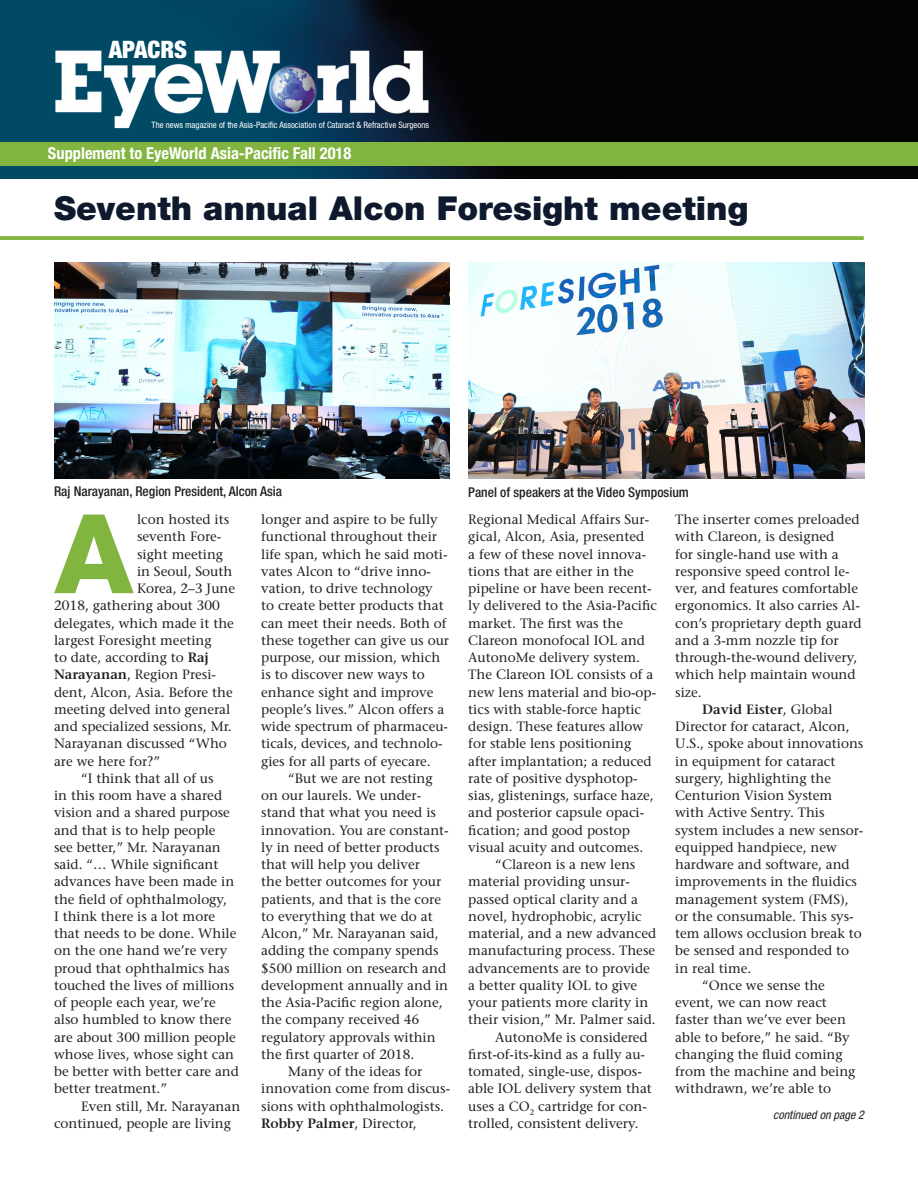
<style>
.page{position:relative;width:918px;height:1188px;background:#fff}
.page>*{position:absolute;margin:0;border:0;box-sizing:border-box;transform-origin:0 0}
.First_cap_paragraph{font:800 110.1px "Helvetica Neue LT Std";color:#82b540}
.New_Headline{font:900 33px "Helvetica Neue LT Std";color:#0e192d}
.subheads{font:900 condensed 24.15px "Helvetica Neue LT Std";color:#fff}
.subheads-2{font:700 condensed 16.35px "Helvetica Neue LT Std";color:#fff}
.Main_text{font:13.5px/17.2px "Stone Serif";color:#231f20}
.First_cap_paragraph-2{font:13.5px "Stone Serif";color:#231f20}
.t1{font:500 condensed 13.5px "Helvetica Neue LT Std";color:#231f20}
.t2{font:italic condensed 12px "Helvetica Neue LT Std";color:#231f20}
.reference{font:condensed 8.85px "Helvetica Neue LT Std";color:#fff}
.s1{font-weight:600}
</style>
<div class="page">
<div style="left:0;top:0;width:918px;height:179px;background:#040503"></div>
<img style="left:0;top:0;width:640px;height:179px">
<div style="left:0;top:143px;width:918px;height:23px;background:#82b540"></div>
<svg style="left:0;top:236px;width:864px;height:4px;background:#87b848"></svg>
<img style="left:54px;top:262px;width:396px;height:217px">
<img style="left:468px;top:262px;width:396px;height:216px">
<p class="subheads" style="left:109px;top:35px;width:80px">APACRS</p>
<p class="reference" style="left:152px;top:120px;width:279px">The news magazine of the Asia-Pacific Association of Cataract &amp; Refractive Surgeons</p>
<p class="subheads-2" style="left:48px;top:143px;width:305px">Supplement to EyeWorld Asia-Pacific Fall 2018</p>
<p class="New_Headline" style="left:54px;top:188px;width:696px">Seventh annual Alcon Foresight meeting</p>
<p class="t1" style="left:54px;top:483px;width:230px">Raj Narayanan, Region President, Alcon Asia</p>
<p class="First_cap_paragraph" style="left:55px;top:488px;width:79px">A</p>
<p class="First_cap_paragraph-2" style="left:137px;top:512px;width:94px">lcon hosted its</p>
<p class="First_cap_paragraph-2" style="left:137px;top:529px;width:86px">seventh Fore-</p>
<p class="First_cap_paragraph-2" style="left:137px;top:546px;width:88px">sight meeting</p>
<p class="First_cap_paragraph-2" style="left:137px;top:563px;width:97px">in Seoul, South</p>
<p class="First_cap_paragraph-2" style="left:137px;top:581px;width:100px">Korea, 2–3 June</p>
<p class="First_cap_paragraph-2" style="left:54px;top:598px;width:167px">2018, gathering about 300</p>
<p class="First_cap_paragraph-2" style="left:54px;top:615px;width:181px">delegates, which made it the</p>
<p class="First_cap_paragraph-2" style="left:54px;top:632px;width:159px">largest Foresight meeting</p>
<p class="First_cap_paragraph-2" style="left:54px;top:650px;width:156px">to date, according to <span class="s1">Raj</span></p>
<p class="First_cap_paragraph-2" style="left:54px;top:667px;width:164px"><span class="s1">Narayanan</span>, Region Presi-</p>
<p class="First_cap_paragraph-2" style="left:54px;top:684px;width:180px">dent, Alcon, Asia. Before the</p>
<p class="First_cap_paragraph-2" style="left:54px;top:701px;width:178px">meeting delved into general</p>
<p class="First_cap_paragraph-2" style="left:54px;top:719px;width:179px">and specialized sessions, Mr.</p>
<p class="First_cap_paragraph-2" style="left:54px;top:736px;width:174px">Narayanan discussed “Who</p>
<p class="First_cap_paragraph-2" style="left:54px;top:753px;width:108px">are we here for?”</p>
<p class="Main_text" style="left:54px;top:770px;width:186px;text-indent:27px">“I think that all of us<br>in this room have a shared vision and a shared purpose and that is to help people<br>see better,” Mr. Narayanan said. “… While significant advances have been made in the field of ophthalmology,<br>I think there is a lot more that needs to be done. While on the one hand we’re very proud that ophthalmics has touched the lives of millions of people each year, we’re also humbled to know there are about 300 million people whose lives, whose sight can be better with better care and better treatment.”</p>
<p class="Main_text" style="left:54px;top:1097px;width:188px;text-indent:27px">Even still, Mr. Narayanan continued, people are living</p>
<p class="Main_text" style="left:261px;top:511px;width:189px">longer and aspire to be fully functional throughout their life span, which he said moti&shy;vates Alcon to “drive inno&shy;vation, to drive technology to create better products that can meet their needs. Both of these together can give us our purpose, our mission, which is to discover new ways to enhance sight and improve people’s lives.” Alcon offers a wide spectrum of pharmaceu&shy;ticals, devices, and technolo&shy;gies for all parts of eyecare.</p>
<p class="Main_text" style="left:261px;top:770px;width:189px;text-indent:27px">“But we are not resting on our laurels. We under&shy;stand that what you need is innovation. You are constant&shy;ly in need of better products that will help you deliver<br>the better outcomes for your patients, and that is the core to everything that we do at<br>Alcon,” Mr. Narayanan said, adding the company spends $500 million on research and development annually and in the Asia-Pacific region alone, the company received 46 regulatory approvals within the first quarter of 2018.</p>
<p class="Main_text" style="left:261px;top:1063px;width:191px;text-indent:27px">Many of the ideas for innovation come from discus&shy;sions with ophthalmologists.<br><span class="s1">Robby Palmer</span>, Director,</p>
<p class="t1" style="left:468px;top:484px;width:222px">Panel of speakers at the Video Symposium</p>
<p class="Main_text" style="left:468px;top:511px;width:190px">Regional Medical Affairs Sur&shy;gical, Alcon, Asia, presented<br>a few of these novel innova&shy;tions that are either in the pipeline or have been recent&shy;ly delivered to the Asia-Pacific market. The first was the<br>Clareon monofocal IOL and<br>AutonoMe delivery system.<br>The Clareon IOL consists of a new lens material and bio-op&shy;tics with stable-force haptic design. These features allow for stable lens positioning after implantation; a reduced rate of positive dysphotop&shy;sias, glistenings, surface haze, and posterior capsule opaci&shy;fication; and good postop visual acuity and outcomes.</p>
<p class="Main_text" style="left:468px;top:856px;width:189px;text-indent:27px">“Clareon is a new lens material providing unsur&shy;passed optical clarity and a novel, hydrophobic, acrylic material, and a new advanced manufacturing process. These advancements are to provide a better quality IOL to give your patients more clarity in their vision,” Mr. Palmer said.</p>
<p class="Main_text" style="left:468px;top:1028px;width:185px;text-indent:27px">AutonoMe is considered first-of-its-kind as a fully au&shy;tomated, single-use, dispos&shy;able IOL delivery system that uses a CO<sub>2</sub> cartridge for con&shy;trolled, consistent delivery.</p>
<p class="Main_text" style="left:675px;top:511px;width:188px">The inserter comes preloaded with Clareon, is designed<br>for single-hand use with a responsive speed control le&shy;ver, and features comfortable ergonomics. It also carries Al&shy;con’s proprietary depth guard and a 3-mm nozzle tip for through-the-wound delivery, which help maintain wound size.</p>
<p class="Main_text" style="left:675px;top:701px;width:190px;text-indent:27px"><span class="s1">David Eister</span>, Global<br>Director for cataract, Alcon,<br>U.S., spoke about innovations in equipment for cataract surgery, highlighting the<br>Centurion Vision System with Active Sentry. This system includes a new sensor&shy;equipped handpiece, new hardware and software, and improvements in the fluidics management system (FMS), or the consumable. This sys&shy;tem allows occlusion break to be sensed and responded to in real time.</p>
<p class="Main_text" style="left:675px;top:977px;width:182px;text-indent:27px">“Once we sense the event, we can now react faster than we’ve ever been able to before,” he said. “By changing the fluid coming from the machine and being withdrawn, we’re able to</p>
<p class="t2" style="left:773px;top:1108px;width:92px">continued on page 2</p>
</div>
